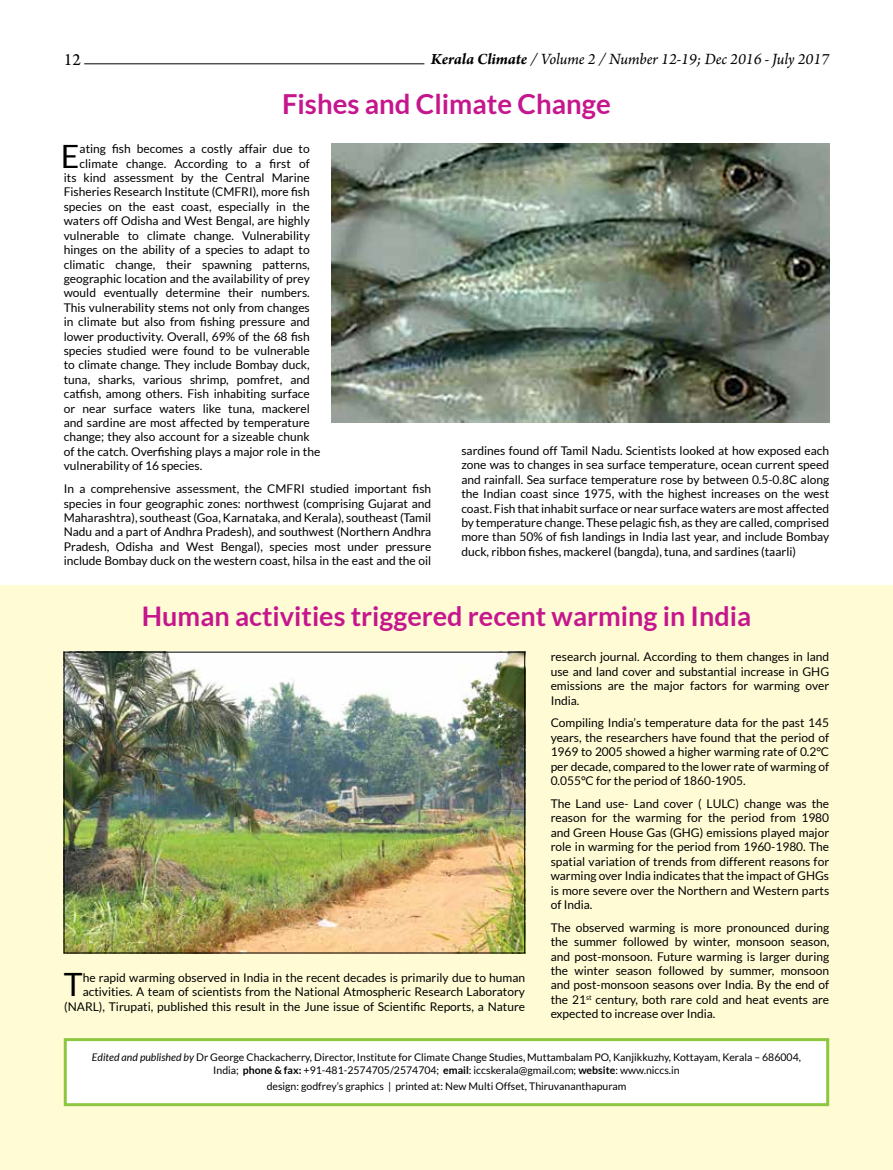
<style>
.page{position:relative;width:893px;height:1170px;background:#fff}
.page>*{position:absolute;margin:0;border:0;box-sizing:border-box;transform-origin:0 0}
.t1{font:32.1px "Lato";color:#000}
.t2{font:700 27.6px "Lato";color:#c6168d}
.t3{font:700 27px "Lato";color:#c6168d}
.t4{font:18px "Arno Pro";color:#000}
.t5{font:italic 16.5px "Arno Pro";letter-spacing:-.005em;color:#000}
.t6{font:12px/14.4px "Lato";color:#000;text-align:justify}
.t7{font:10.5px/12.6px "Lato";color:#000;text-align:center}
.s1{font-weight:700}
.s2{font-style:italic}
</style>
<div class="page">
<div style="left:0;top:0;width:893px;height:1169px;background:#fffcd5"></div>
<div style="left:0;top:0;width:893px;height:585px;background:#fff"></div>
<div style="left:64px;top:1037px;width:765px;height:69px;background:#fff;border:3px solid #8dc63f"></div>
<img style="left:331px;top:144px;width:498px;height:279px">
<img style="left:66px;top:653px;width:457px;height:298px">
<div style="left:64px;top:651px;width:461px;height:302px;border:1px solid #000"></div>
<hr style="left:84px;top:64px;width:340px;height:1px;background:#000">
<h3 class="t4" style="left:64px;top:49px;width:19px">12</h3>
<h3 class="t5" style="left:431px;top:49px;width:400px"><span class="s1">Kerala Climate</span> / Volume 2 / Number 12-19; Dec 2016 - July 2017</h3>
<h2 class="t2" style="left:282px;top:88px;width:330px">Fishes and Climate Change</h2>
<h1 class="t1" style="left:61px;top:138px;width:20px">E</h1>
<p class="t6" style="left:80px;top:142px;width:232px">ating fish becomes a costly affair due to</p>
<p class="t6" style="left:80px;top:156px;width:232px">climate change. According to a first of</p>
<p class="t6" style="left:64px;top:170px;width:247px">its kind assessment by the Central Marine</p>
<p class="t6" style="left:64px;top:185px;width:247px">Fisheries Research Institute (CMFRI), more fish</p>
<p class="t6" style="left:64px;top:199px;width:247px">species on the east coast, especially in the</p>
<p class="t6" style="left:64px;top:214px;width:248px">waters off Odisha and West Bengal, are highly</p>
<p class="t6" style="left:64px;top:228px;width:248px">vulnerable to climate change. Vulnerability</p>
<p class="t6" style="left:64px;top:242px;width:247px">hinges on the ability of a species to adapt to</p>
<p class="t6" style="left:64px;top:257px;width:247px">climatic change, their spawning patterns,</p>
<p class="t6" style="left:64px;top:271px;width:248px">geographic location and the availability of prey</p>
<p class="t6" style="left:64px;top:286px;width:247px">would eventually determine their numbers.</p>
<p class="t6" style="left:64px;top:300px;width:248px">This vulnerability stems not only from changes</p>
<p class="t6" style="left:64px;top:314px;width:248px">in climate but also from fishing pressure and</p>
<p class="t6" style="left:64px;top:329px;width:248px">lower productivity. Overall, 69% of the 68 fish</p>
<p class="t6" style="left:64px;top:343px;width:248px">species studied were found to be vulnerable</p>
<p class="t6" style="left:64px;top:358px;width:248px">to climate change. They include Bombay duck,</p>
<p class="t6" style="left:64px;top:372px;width:248px">tuna, sharks, various shrimp, pomfret, and</p>
<p class="t6" style="left:64px;top:386px;width:247px">catfish, among others. Fish inhabiting surface</p>
<p class="t6" style="left:64px;top:401px;width:248px">or near surface waters like tuna, mackerel</p>
<p class="t6" style="left:64px;top:415px;width:247px">and sardine are most affected by temperature</p>
<p class="t6" style="left:64px;top:430px;width:247px">change; they also account for a sizeable chunk</p>
<p class="t6" style="left:64px;top:444px;width:258px">of the catch. Overfishing plays a major role in the</p>
<p class="t6" style="left:64px;top:458px;width:140px">vulnerability of 16 species.</p>
<p class="t6" style="left:64px;top:481px;width:369px">In a comprehensive assessment, the CMFRI studied important fish species in four geographic zones: northwest (comprising Gujarat and Maharashtra), southeast (Goa, Karnataka, and Kerala), southeast (Tamil Nadu and a part of Andhra Pradesh), and southwest (Northern Andhra Pradesh, Odisha and West Bengal), species most under pressure include Bombay duck on the western coast, hilsa in the east and the oil</p>
<h3 class="t3" style="left:142px;top:600px;width:611px">Human activities triggered recent warming in India</h3>
<p class="t6" style="left:461px;top:443px;width:369px">sardines found off Tamil Nadu. Scientists looked at how exposed each zone was to changes in sea surface temperature, ocean current speed and rainfall. Sea surface temperature rose by between 0.5-0.8C along the Indian coast since 1975, with the highest increases on the west coast. Fish that inhabit surface or near surface waters are most affected by temperature change. These pelagic fish, as they are called, comprised more than 50% of fish landings in India last year, and include Bombay duck, ribbon fishes, mackerel (bangda), tuna, and sardines (taarli)</p>
<p class="t6" style="left:64px;top:970px;width:462px;text-align:right">he rapid warming observed in India in the recent decades is primarily due to human activities. A team of scientists from the National Atmospheric Research Laboratory (NARL), Tirupati, published this result in the June issue of Scientific Reports, a Nature</p>
<h1 class="t1" style="left:64px;top:966px;width:20px">T</h1>
<p class="t6" style="left:551px;top:649px;width:280px">research journal. According to them changes in land use and land cover and substantial increase in GHG emissions are the major factors for warming over India.</p>
<p class="t6" style="left:551px;top:715px;width:280px">Compiling India’s temperature data for the past 145 years, the researchers have found that the period of 1969 to 2005 showed a higher warming rate of 0.2°C per decade, compared to the lower rate of warming of 0.055°C for the period of 1860-1905.</p>
<p class="t6" style="left:551px;top:796px;width:280px">The Land use- Land cover ( LULC) change was the reason for the warming for the period from 1980 and Green House Gas (GHG) emissions played major role in warming for the period from 1960-1980. The spatial variation of trends from different reasons for warming over India indicates that the impact of GHGs is more severe over the Northern and Western parts of India.</p>
<p class="t6" style="left:551px;top:920px;width:280px">The observed warming is more pronounced during the summer followed by winter, monsoon season, and post-monsoon. Future warming is larger during the winter season followed by summer, monsoon and post-monsoon seasons over India. By the end of the 21<sup>st</sup> century, both rare cold and heat events are expected to increase over India.</p>
<p class="t7" style="left:92px;top:1051px;width:710px"><span class="s2">Edited and published by</span> Dr George Chackacherry, Director, Institute for Climate Change Studies, Muttambalam PO, Kanjikkuzhy, Kottayam, Kerala – 686004,<br>India; <span class="s1">phone &amp; fax:</span> +91-481-2574705/2574704; <span class="s1">email</span>: iccskerala@gmail.com; <span class="s1">website</span>: www.niccs.in</p>
<p class="t7" style="left:267px;top:1080px;width:361px">design: godfrey’s graphics | printed at: New Multi Offset, Thiruvananthapuram</p>
</div>
